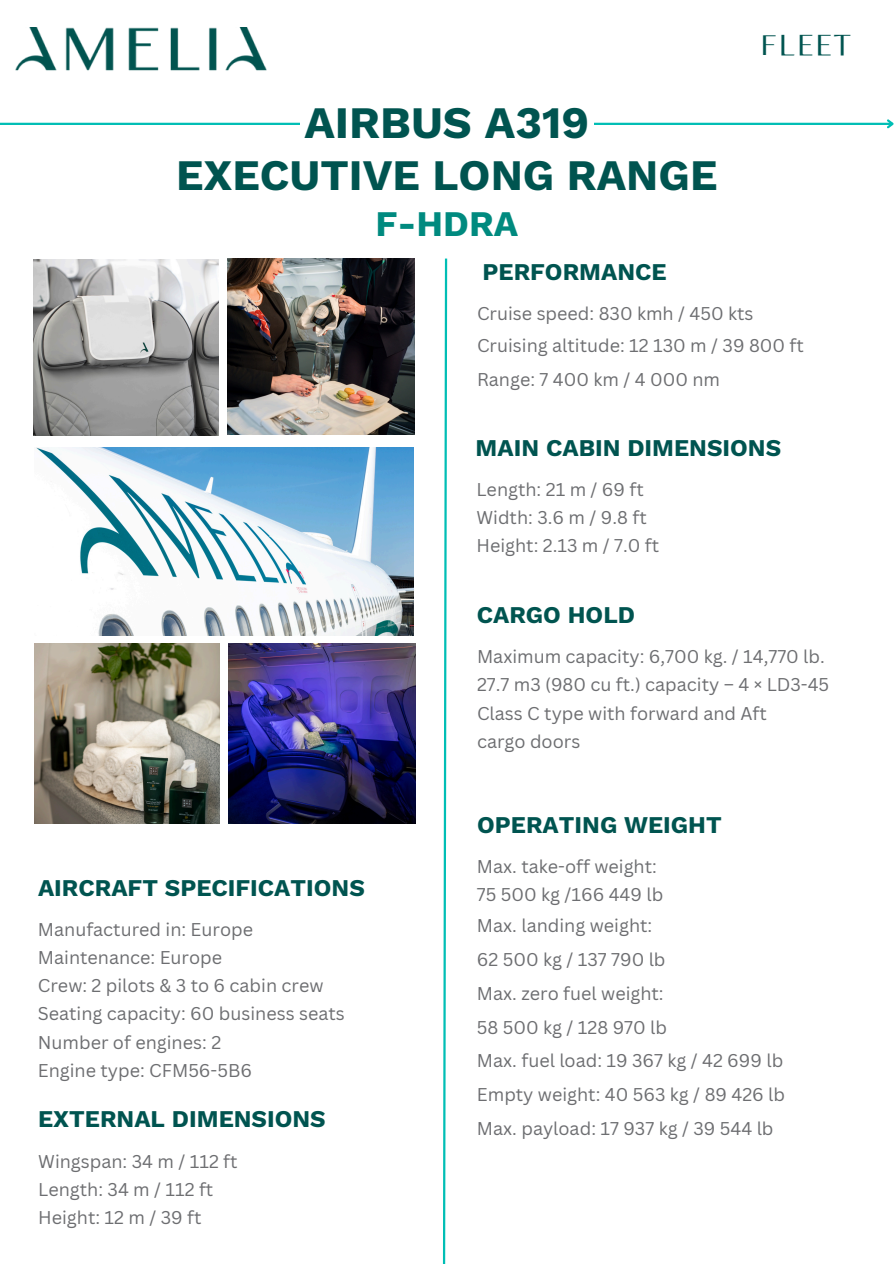
<style>
.page{position:relative;width:894px;height:1264px;background:#fff}
.page>*{position:absolute;margin:0;border:0;box-sizing:border-box;transform-origin:0 0}
.t1{font:700 45px "Work Sans";color:#005450}
.t2{font:700 43.5px "Work Sans";color:#005450}
.t3{font:700 36px "Work Sans";color:#008a7f}
.t4{font:30px "Times Sans Serif";color:#005450}
.t5{font:700 24px "Work Sans";color:#005450}
.t6{font:18px "Canva Sans";color:#6d6e71}
</style>
<div class="page">
<hr style="left:0;top:123px;width:892px;height:2px;background:#00beb5">
<svg style="left:884px;top:119px;width:9px;height:10px"></svg>
<div style="left:300px;top:85px;width:293px;height:71px;background:#fff"></div>
<img style="left:228px;top:258px;width:186px;height:176px">
<img style="left:36px;top:447px;width:378px;height:188px">
<img style="left:228px;top:643px;width:187px;height:180px">
<img style="left:34px;top:643px;width:186px;height:180px">
<img style="left:34px;top:260px;width:184px;height:175px">
<svg style="left:442px;top:258px;width:6px;height:1005px"></svg>
<img style="left:16px;top:28px;width:250px;height:43px">
<p class="t1" style="left:304px;top:97px;width:286px">AIRBUS A319</p>
<p class="t2" style="left:176px;top:150px;width:542px">EXECUTIVE LONG RANGE</p>
<h4 class="t3" style="left:375px;top:203px;width:144px">F-HDRA</h4>
<p class="t4" style="left:759px;top:28px;width:93px">FLEET</p>
<p class="t5" style="left:482px;top:257px;width:185px">PERFORMANCE</p>
<p class="t6" style="left:477px;top:301px;width:278px">Cruise speed: 830 kmh / 450 kts</p>
<p class="t6" style="left:477px;top:332px;width:328px">Cruising altitude: 12 130 m / 39 800 ft</p>
<p class="t6" style="left:477px;top:366px;width:244px">Range: 7 400 km / 4 000 nm</p>
<p class="t5" style="left:475px;top:433px;width:307px">MAIN CABIN DIMENSIONS</p>
<p class="t6" style="left:476px;top:477px;width:169px">Length: 21 m / 69 ft</p>
<h4 class="t6" style="left:476px;top:505px;width:172px">Width: 3.6 m / 9.8 ft</h4>
<p class="t6" style="left:476px;top:533px;width:184px">Height: 2.13 m / 7.0 ft</p>
<h3 class="t5" style="left:38px;top:873px;width:328px">AIRCRAFT SPECIFICATIONS</h3>
<h1 class="t6" style="left:38px;top:916px;width:216px">Manufactured in: Europe</h1>
<p class="t6" style="left:38px;top:944px;width:186px">Maintenance: Europe</p>
<h1 class="t6" style="left:38px;top:973px;width:287px">Crew: 2 pilots &amp; 3 to 6 cabin crew</h1>
<h2 class="t6" style="left:38px;top:1001px;width:308px">Seating capacity: 60 business seats</h2>
<p class="t6" style="left:38px;top:1029px;width:185px">Number of engines: 2</p>
<p class="t6" style="left:38px;top:1057px;width:215px">Engine type: CFM56-5B6</p>
<p class="t5" style="left:38px;top:1104px;width:289px">EXTERNAL DIMENSIONS</p>
<p class="t6" style="left:38px;top:1148px;width:201px">Wingspan: 34 m / 112 ft</p>
<p class="t6" style="left:38px;top:1176px;width:177px">Length: 34 m / 112 ft</p>
<h4 class="t6" style="left:38px;top:1204px;width:165px">Height: 12 m / 39 ft</h4>
<p class="t5" style="left:476px;top:600px;width:160px">CARGO HOLD</p>
<h4 class="t6" style="left:477px;top:644px;width:349px">Maximum capacity: 6,700 kg. / 14,770 lb.</h4>
<p class="t6" style="left:477px;top:672px;width:353px">27.7 m3 (980 cu ft.) capacity – 4 × LD3-45</p>
<p class="t6" style="left:477px;top:700px;width:291px">Class C type with forward and Aft</p>
<p class="t6" style="left:477px;top:728px;width:105px">cargo doors</p>
<p class="t5" style="left:477px;top:810px;width:246px">OPERATING WEIGHT</p>
<p class="t6" style="left:477px;top:853px;width:181px">Max. take-off weight:</p>
<p class="t6" style="left:477px;top:881px;width:188px">75 500 kg /166 449 lb</p>
<h4 class="t6" style="left:477px;top:913px;width:177px">Max. landing weight:</h4>
<p class="t6" style="left:477px;top:946px;width:190px">62 500 kg / 137 790 lb</p>
<p class="t6" style="left:477px;top:980px;width:188px">Max. zero fuel weight:</p>
<p class="t6" style="left:477px;top:1014px;width:191px">58 500 kg / 128 970 lb</p>
<h4 class="t6" style="left:477px;top:1048px;width:308px">Max. fuel load: 19 367 kg / 42 699 lb</h4>
<p class="t6" style="left:477px;top:1081px;width:309px">Empty weight: 40 563 kg / 89 426 lb</p>
<p class="t6" style="left:477px;top:1115px;width:298px">Max. payload: 17 937 kg / 39 544 lb</p>
</div>
